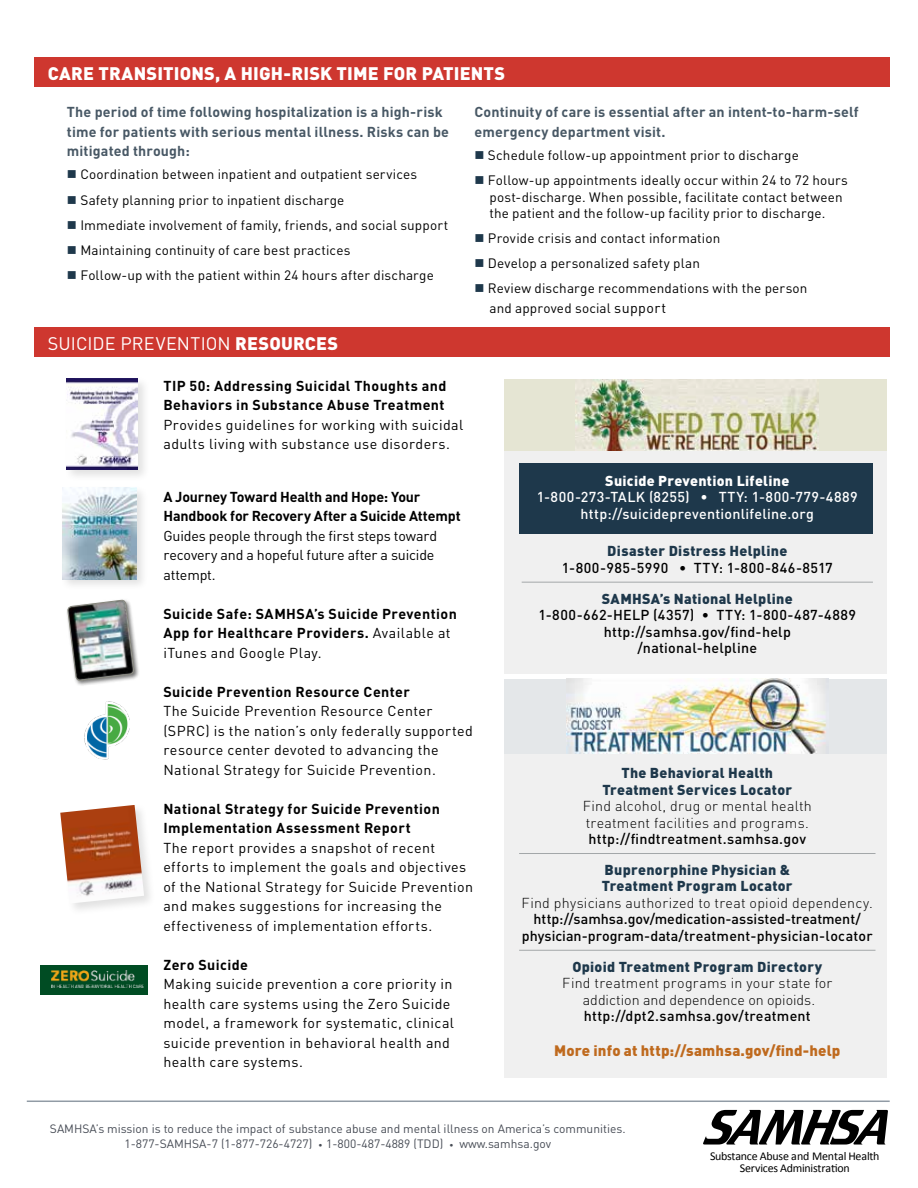
<style>
.page{position:relative;width:918px;height:1188px;background:#fff}
.page>*{position:absolute;margin:0;border:0;box-sizing:border-box;transform-origin:0 0}
.t1{font:900 18px "DIN";letter-spacing:.01em;color:#fff}
.t2{font:18px "DIN";letter-spacing:.005em;color:#fff}
.t3{font:900 15px "DIN";letter-spacing:.01em;color:#bf6a1e}
.t4{font:14.25px/19.5px "DIN";letter-spacing:.03em;color:#000}
.t5{font:500 14.25px/16.5px "DIN";letter-spacing:.02em;color:#000;text-align:center}
.t6{font:700 14.25px/19.5px "DIN";letter-spacing:.03em;color:#000}
.t7{font:700 14.25px/19.5px "DIN";letter-spacing:.01em;color:#485865}
.t8{font:300 14.25px/16.5px "DIN";letter-spacing:.015em;color:#000}
.t9{font:900 14.25px/16.5px "DIN";letter-spacing:.02em;color:#1e384b;text-align:center}
.t10{font:14.25px/19.5px "DIN";letter-spacing:-.01em;color:#000}
.t11{font:500 14.25px/16.5px "DIN";letter-spacing:.02em;color:#fff;text-align:center}
.t12{font:700 14.25px/19.5px "DIN";letter-spacing:-.01em;color:#000}
.t13{font:900 14.25px "DIN";letter-spacing:.02em;color:#fff}
.t14{font:13.5px/16.5px "DIN";letter-spacing:.01em;color:#000}
.t15{font:12px/15px "DIN";color:#474c55;text-align:center}
.t16{font:12px/12px "Calibri";letter-spacing:-.02em;color:#000;text-align:center}
.s1{color:#1e384b}
.s2{font-weight:900}
.s3{font-size:14.25px}
.s4{font-weight:400}
.s5{font-family:"DIN Bold Alternate";font-size:8.25px}
</style>
<div class="page">
<div style="left:504px;top:679px;width:383px;height:399px;background:#f0f0f0"></div>
<div style="left:504px;top:380px;width:383px;height:294px;background:#f0f0f0"></div>
<hr style="left:519px;top:853px;width:357px;height:1px;background:#a3a7a9">
<hr style="left:519px;top:950px;width:357px;height:1px;background:#a3a7a9">
<div style="left:504px;top:679px;width:383px;height:74px;background:#e4e7e9"></div>
<img style="left:566px;top:679px;width:260px;height:74px">
<div style="left:504px;top:380px;width:383px;height:71px;background:#e5e5d3"></div>
<img style="left:575px;top:380px;width:244px;height:71px">
<div style="left:34px;top:328px;width:856px;height:29px;background:#ce372f"></div>
<div style="left:34px;top:58px;width:856px;height:29px;background:#ce372f"></div>
<div style="left:66px;top:598px;width:74px;height:88px;background:#000;opacity:.55"></div>
<img style="left:67px;top:600px;width:67px;height:81px">
<img style="left:84px;top:701px;width:46px;height:59px">
<div style="left:60px;top:485px;width:89px;height:107px;background:#000;opacity:.12"></div>
<img style="left:63px;top:488px;width:73px;height:91px">
<div style="left:64px;top:376px;width:86px;height:106px;background:#000;opacity:.12"></div>
<img style="left:67px;top:378px;width:71px;height:92px">
<div style="left:58px;top:802px;width:98px;height:114px;background:#000;opacity:.12"></div>
<img style="left:60px;top:805px;width:84px;height:99px">
<div style="left:40px;top:966px;width:108px;height:29px;background:#004c23"></div>
<img style="left:52px;top:970px;width:91px;height:18px">
<hr style="left:27px;top:1101px;width:863px;height:1px;background:#919ba5">
<svg style="left:703px;top:1110px;width:185px;height:35px"></svg>
<div style="left:519px;top:463px;width:354px;height:70px;background:#1e384b"></div>
<hr style="left:522px;top:582px;width:351px;height:1px;background:#a3a7a9">
<p class="t1" style="left:48px;top:61px;width:459px">CARE TRANSITIONS, A HIGH-RISK TIME FOR PATIENTS</p>
<p class="t7" style="left:67px;top:102px;width:384px">The period of time following hospitalization is a high-risk time for patients with serious mental illness. Risks can be mitigated through:</p>
<p class="t14" style="left:67px;top:166px;width:352px"><span class="s1">■</span> Coordination between inpatient and outpatient services</p>
<p class="t14" style="left:67px;top:191px;width:279px"><span class="s1">■</span> Safety planning prior to inpatient discharge</p>
<p class="t14" style="left:67px;top:216px;width:383px"><span class="s1">■</span> Immediate involvement of family, friends, and social support</p>
<p class="t14" style="left:67px;top:241px;width:285px"><span class="s1">■</span> Maintaining continuity of care best practices</p>
<p class="t14" style="left:67px;top:267px;width:368px"><span class="s1">■</span> Follow-up with the patient within 24 hours after discharge</p>
<p class="t2" style="left:48px;top:332px;width:292px">SUICIDE PREVENTION <span class="s2">RESOURCES</span></p>
<p class="t7" style="left:474px;top:102px;width:386px">Continuity of care is essential after an intent-to-harm-self emergency department visit.</p>
<p class="t14" style="left:474px;top:147px;width:326px"><span class="s1">■</span> Schedule follow-up appointment prior to discharge</p>
<p class="t14" style="left:489px;top:172px;width:360px;text-indent:-15px"><span class="s1">■</span> Follow-up appointments ideally occur within 24 to 72 hours post-discharge. When possible, facilitate contact between the patient and the follow-up facility prior to discharge.</p>
<p class="t14" style="left:474px;top:230px;width:247px"><span class="s1">■</span> Provide crisis and contact information</p>
<p class="t14" style="left:474px;top:255px;width:227px"><span class="s1">■</span> Develop a personalized safety plan</p>
<p class="t14" style="left:489px;top:279px;width:320px;line-height:19.5px;text-indent:-15px"><span class="s1">■</span> Review discharge recommendations with the person and approved social <span class="s3">support</span></p>
<p class="t6" style="left:163px;top:375px;width:285px">TIP 50: Addressing Suicidal Thoughts and<br>Behaviors in Substance Abuse Treatment</p>
<p class="t4" style="left:163px;top:415px;width:301px">Provides guidelines for working with suicidal adults living with substance use disorders.</p>
<p class="t12" style="left:163px;top:486px;width:299px">A Journey Toward Health and Hope: Your<br>Handbook for Recovery After a Suicide Attempt</p>
<p class="t10" style="left:163px;top:526px;width:275px">Guides people through the first steps toward recovery and a hopeful future after a suicide attempt.</p>
<p class="t6" style="left:163px;top:603px;width:295px">Suicide Safe: SAMHSA’s Suicide Prevention<br>App for Healthcare Providers. <span class="s4">Available at iTunes and Google Play.</span></p>
<p class="t6" style="left:163px;top:681px;width:248px">Suicide Prevention Resource Center</p>
<p class="t4" style="left:163px;top:701px;width:311px">The Suicide Prevention Resource Center (SPRC) is the nation’s only federally supported resource center devoted to advancing the National Strategy for Suicide Prevention.</p>
<p class="t6" style="left:163px;top:798px;width:278px">National Strategy for Suicide Prevention<br>Implementation Assessment Report</p>
<p class="t4" style="left:163px;top:838px;width:311px">The report provides a snapshot of recent efforts to implement the goals and objectives of the National Strategy for Suicide Prevention and makes suggestions for increasing the effectiveness of implementation efforts.</p>
<p class="t6" style="left:163px;top:954px;width:86px">Zero Suicide</p>
<p class="t4" style="left:163px;top:974px;width:292px">Making suicide prevention a core priority in health care systems using the Zero Suicide model, a framework for systematic, clinical suicide prevention in behavioral health and health care systems.</p>
<p class="t13" style="left:605px;top:471px;width:185px">Suicide Prevention Lifeline</p>
<p class="t11" style="left:537px;top:488px;width:323px">1-800-273-TALK (8255) • TTY: 1-800-779-4889 http://suicidepreventionlifeline.org</p>
<p class="t9" style="left:607px;top:542px;width:182px">Disaster Distress Helpline</p>
<p class="t5" style="left:562px;top:559px;width:273px">1-800-985-5990 • TTY: 1-800-846-8517</p>
<p class="t9" style="left:602px;top:589px;width:192px">SAMHSA’s National Helpline</p>
<p class="t5" style="left:538px;top:606px;width:319px">1-800-662-HELP (4357) • TTY: 1-800-487-4889 http://samhsa.gov/find-help<br>/national-helpline</p>
<p class="t9" style="left:602px;top:764px;width:191px">The Behavioral Health<br>Treatment Services Locator</p>
<p class="t8" style="left:583px;top:798px;width:231px">Find alcohol, drug or mental health treatment facilities and programs.</p>
<p class="t5" style="left:588px;top:830px;width:219px">http://findtreatment.samhsa.gov</p>
<p class="t9" style="left:602px;top:861px;width:192px;text-align:left">Buprenorphine Physician &amp;<br>Treatment Program Locator</p>
<p class="t8" style="left:522px;top:894px;width:353px">Find physicians authorized to treat opioid dependency.</p>
<p class="t5" style="left:522px;top:911px;width:352px">http://samhsa.gov/medication-assisted-treatment/ physician-program-data/treatment-physician-locator</p>
<p class="t9" style="left:572px;top:957px;width:251px">Opioid Treatment Program Directory</p>
<p class="t8" style="left:562px;top:975px;width:271px;text-align:center">Find treatment programs in your state for addiction and dependence on opioids.</p>
<p class="t5" style="left:584px;top:1007px;width:229px">http://dpt2.samhsa.gov/treatment</p>
<p class="t3" style="left:554px;top:1041px;width:288px">More info at http://samhsa.gov/find-help</p>
<p class="t15" style="left:50px;top:1121px;width:577px">SAMHSA’s mission is to reduce the impact of substance abuse and mental illness on America’s communities.<br>1-877-SAMHSA-7 (1-877-726-4727) <span class="s5">•</span> 1-800-487-4889 (TDD) <span class="s5">•</span> www.samhsa.gov</p>
<p class="t16" style="left:710px;top:1150px;width:171px">Substance Abuse and Mental Health<br>Services Administration</p>
</div>
